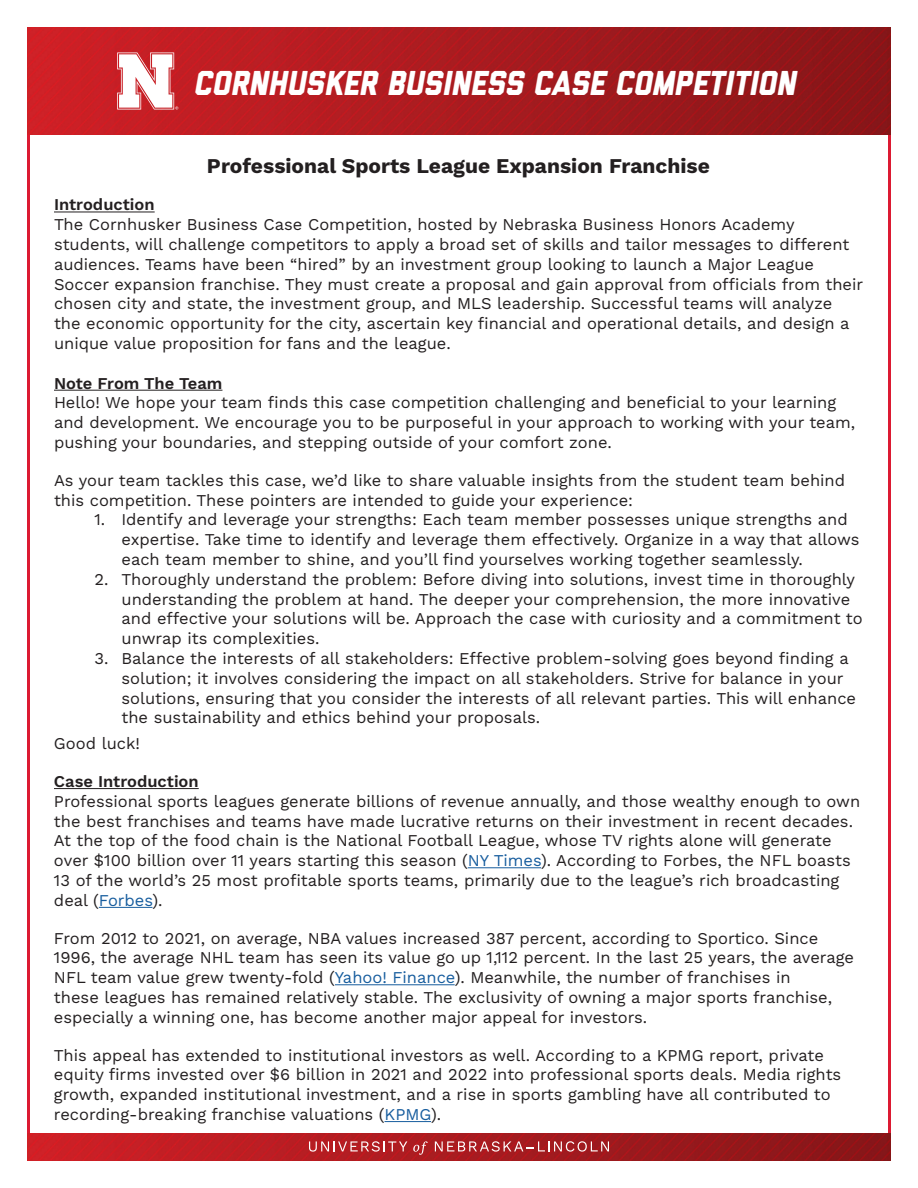
<style>
.page{position:relative;width:918px;height:1188px;background:#fff}
.page>*{position:absolute;margin:0;border:0;box-sizing:border-box;transform-origin:0 0}
.t1{font:italic 800 34.5px "Liberator";color:#fff}
.t2{font:700 21px "Work Sans";color:#231f20}
.t3{font:16.5px/19.8px "Work Sans";color:#231f20}
.t4{font:600 16.5px "Work Sans";color:#231f20}
.s1{color:#175d9e}
</style>
<div class="page">
<img style="left:27px;top:27px;width:864px;height:108px">
<svg style="left:117px;top:52px;width:61px;height:58px"></svg>
<hr style="left:54px;top:212px;width:101px;height:1px;background:#231f20">
<hr style="left:54px;top:390px;width:168px;height:1px;background:#231f20">
<hr style="left:54px;top:788px;width:145px;height:1px;background:#231f20">
<hr style="left:468px;top:867px;width:73px;height:1px;background:#175d9e">
<hr style="left:99px;top:907px;width:54px;height:1px;background:#175d9e">
<hr style="left:335px;top:984px;width:120px;height:1px;background:#175d9e">
<hr style="left:385px;top:1121px;width:46px;height:1px;background:#175d9e">
<img style="left:27px;top:1133px;width:864px;height:28px">
<svg style="left:309px;top:1141px;width:98px;height:11px"></svg>
<svg style="left:413px;top:1141px;width:15px;height:14px"></svg>
<svg style="left:435px;top:1141px;width:174px;height:11px;background:#bb5154"></svg>
<p class="t1" style="left:195px;top:64px;width:604px">CORNHUSKER BUSINESS CASE COMPETITION</p>
<p class="t2" style="left:207px;top:149px;width:504px">Professional Sports League Expansion Franchise</p>
<p class="t4" style="left:54px;top:192px;width:102px">Introduction</p>
<p class="t3" style="left:54px;top:214px;width:811px">The Cornhusker Business Case Competition, hosted by Nebraska Business Honors Academy students, will challenge competitors to apply a broad set of skills and tailor messages to different audiences. Teams have been “hired” by an investment group looking to launch a Major League Soccer expansion franchise. They must create a proposal and gain approval from officials from their chosen city and state, the investment group, and MLS leadership. Successful teams will analyze<br>the economic opportunity for the city, ascertain key financial and operational details, and design a unique value proposition for fans and the league.</p>
<p class="t4" style="left:54px;top:370px;width:170px">Note From The Team</p>
<p class="t3" style="left:54px;top:392px;width:803px">Hello! We hope your team finds this case competition challenging and beneficial to your learning and development. We encourage you to be purposeful in your approach to working with your team, pushing your boundaries, and stepping outside of your comfort zone.</p>
<p class="t3" style="left:54px;top:470px;width:793px">As your team tackles this case, we’d like to share valuable insights from the student team behind this competition. These pointers are intended to guide your experience:</p>
<p class="t3" style="left:122px;top:509px;width:740px;text-indent:-27px">1. Identify and leverage your strengths: Each team member possesses unique strengths and expertise. Take time to identify and leverage them effectively. Organize in a way that allows each team member to shine, and you’ll find yourselves working together seamlessly.</p>
<p class="t3" style="left:122px;top:569px;width:743px;text-indent:-27px">2. Thoroughly understand the problem: Before diving into solutions, invest time in thoroughly understanding the problem at hand. The deeper your comprehension, the more innovative and effective your solutions will be. Approach the case with curiosity and a commitment to unwrap its complexities.</p>
<p class="t3" style="left:122px;top:648px;width:736px;text-indent:-27px">3. Balance the interests of all stakeholders: Effective problem-solving goes beyond finding a solution; it involves considering the impact on all stakeholders. Strive for balance in your solutions, ensuring that you consider the interests of all relevant parties. This will enhance the sustainability and ethics behind your proposals.</p>
<p class="t3" style="left:54px;top:733px;width:88px">Good luck!</p>
<p class="t4" style="left:54px;top:769px;width:146px">Case Introduction</p>
<p class="t3" style="left:54px;top:791px;width:808px">Professional sports leagues generate billions of revenue annually, and those wealthy enough to own the best franchises and teams have made lucrative returns on their investment in recent decades.<br>At the top of the food chain is the National Football League, whose TV rights alone will generate over $100 billion over 11 years starting this season (<span class="s1">NY Times</span>). According to Forbes, the NFL boasts 13 of the world’s 25 most profitable sports teams, primarily due to the league’s rich broadcasting deal (<span class="s1">Forbes</span>).</p>
<p class="t3" style="left:54px;top:927px;width:802px">From 2012 to 2021, on average, NBA values increased 387 percent, according to Sportico. Since 1996, the average NHL team has seen its value go up 1,112 percent. In the last 25 years, the average NFL team value grew twenty-fold (<span class="s1">Yahoo! Finance</span>). Meanwhile, the number of franchises in<br>these leagues has remained relatively stable. The exclusivity of owning a major sports franchise, especially a winning one, has become another major appeal for investors.</p>
<p class="t3" style="left:54px;top:1044px;width:789px">This appeal has extended to institutional investors as well. According to a KPMG report, private equity firms invested over $6 billion in 2021 and 2022 into professional sports deals. Media rights growth, expanded institutional investment, and a rise in sports gambling have all contributed to recording-breaking franchise valuations (<span class="s1">KPMG</span>).</p>
</div>
